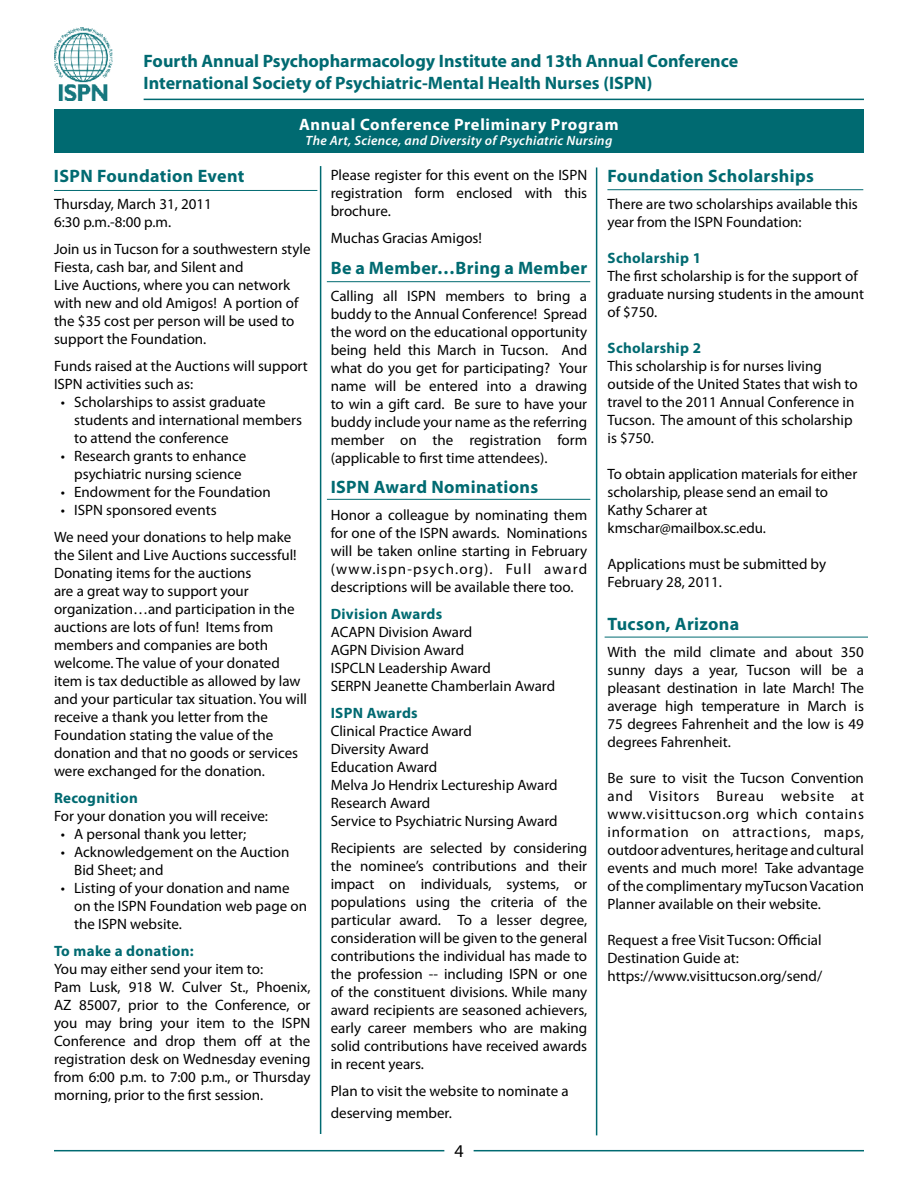
<style>
.page{position:relative;width:918px;height:1188px;background:#fff}
.page>*{position:absolute;margin:0;border:0;box-sizing:border-box;transform-origin:0 0}
.t1{font:700 18px/21.6px "Myriad Pro";color:#006a71}
.t2{font:700 18px "Myriad Pro";letter-spacing:.02em;color:#006a71}
.t3{font:18px "Myriad Pro";color:#000}
.t4{font:700 16.5px "Myriad Pro";letter-spacing:.04em;color:#fff}
.t5{font:15px/18px "Myriad Pro";color:#000}
.t6{font:700 15px "Myriad Pro";letter-spacing:.02em;color:#006a71}
.t7{font:italic 600 13.5px "Myriad Pro";letter-spacing:.02em;color:#fff}
</style>
<div class="page">
<img style="left:54px;top:28px;width:59px;height:73px">
<hr style="left:144px;top:99px;width:720px;height:1px;background:#006a71">
<hr style="left:54px;top:1150px;width:390px;height:1px;background:#006a71">
<hr style="left:474px;top:1150px;width:390px;height:1px;background:#006a71">
<hr style="left:320px;top:166px;width:1px;height:968px;background:#006a71">
<hr style="left:596px;top:167px;width:1px;height:968px;background:#006a71">
<hr style="left:54px;top:190px;width:263px;height:1px;background:#006a71">
<hr style="left:327px;top:281px;width:263px;height:1px;background:#006a71">
<hr style="left:327px;top:499px;width:263px;height:1px;background:#006a71">
<hr style="left:607px;top:189px;width:256px;height:1px;background:#006a71">
<div style="left:54px;top:109px;width:810px;height:44px;background:#006a71"></div>
<hr style="left:605px;top:637px;width:263px;height:1px;background:#006a71">
<p class="t1" style="left:144px;top:50px;width:596px">Fourth Annual Psychopharmacology Institute and 13th Annual Conference<br>International Society of Psychiatric-Mental Health Nurses (ISPN)</p>
<p class="t4" style="left:299px;top:113px;width:321px">Annual Conference Preliminary Program</p>
<p class="t7" style="left:306px;top:131px;width:308px">The Art, Science, and Diversity of Psychiatric Nursing</p>
<p class="t2" style="left:54px;top:164px;width:192px">ISPN Foundation Event</p>
<p class="t5" style="left:54px;top:195px;width:159px">Thursday, March 31, 2011<br>6:30 p.m.-8:00 p.m.</p>
<p class="t5" style="left:54px;top:240px;width:258px">Join us in Tucson for a southwestern style Fiesta, cash bar, and Silent and<br>Live Auctions, where you can network with new and old Amigos! A portion of the $35 cost per person will be used to support the Foundation.</p>
<p class="t5" style="left:54px;top:357px;width:255px">Funds raised at the Auctions will support<br>ISPN activities such as:</p>
<p class="t5" style="left:74px;top:393px;width:229px;text-indent:-14px">• Scholarships to assist graduate students and international members to attend the conference</p>
<p class="t5" style="left:61px;top:447px;width:187px;text-align:center">• Research grants to enhance psychiatric nursing science</p>
<p class="t5" style="left:61px;top:483px;width:212px">• Endowment for the Foundation</p>
<p class="t5" style="left:54px;top:496px;width:239px;line-height:27px;text-indent:7px">• ISPN sponsored events<br>We need your donations to help make</p>
<p class="t5" style="left:54px;top:546px;width:255px">the Silent and Live Auctions successful!<br>Donating items for the auctions<br>are a great way to support your organization…and participation in the auctions are lots of fun! Items from members and companies are both welcome. The value of your donated item is tax deductible as allowed by law and your particular tax situation. You will receive a thank you letter from the Foundation stating the value of the donation and that no goods or services were exchanged for the donation.</p>
<p class="t6" style="left:54px;top:788px;width:85px">Recognition</p>
<p class="t5" style="left:54px;top:807px;width:216px">For your donation you will receive:</p>
<p class="t5" style="left:61px;top:825px;width:187px">• A personal thank you letter;</p>
<p class="t5" style="left:74px;top:843px;width:217px;text-indent:-14px">• Acknowledgement on the Auction<br>Bid Sheet; and</p>
<p class="t5" style="left:74px;top:879px;width:234px;text-indent:-14px">• Listing of your donation and name on the ISPN Foundation web page on the ISPN website.</p>
<p class="t6" style="left:54px;top:941px;width:141px">To make a donation:</p>
<p class="t5" style="left:54px;top:960px;width:258px">You may either send your item to:<br>Pam Lusk, 918 W. Culver St., Phoenix, AZ 85007, prior to the Conference, or you may bring your item to the ISPN Conference and drop them off at the registration desk on Wednesday evening from 6:00 p.m. to 7:00 p.m., or Thursday morning, prior to the first session.</p>
<p class="t5" style="left:331px;top:166px;width:258px;text-align:justify">Please register for this event on the ISPN registration form enclosed with this brochure.</p>
<p class="t5" style="left:331px;top:229px;width:153px">Muchas Gracias Amigos!</p>
<p class="t2" style="left:331px;top:256px;width:258px">Be a Member…Bring a Member</p>
<p class="t5" style="left:331px;top:286px;width:258px;text-align:justify">Calling all ISPN members to bring a buddy to the Annual Conference! Spread the word on the educational opportunity being held this March in Tucson. And what do you get for participating? Your name will be entered into a drawing to win a gift card. Be sure to have your buddy include your name as the referring member on the registration form (applicable to first time attendees).</p>
<p class="t2" style="left:331px;top:475px;width:209px">ISPN Award Nominations</p>
<p class="t5" style="left:331px;top:506px;width:258px;text-align:justify">Honor a colleague by nominating them for one of the ISPN awards. Nominations will be taken online starting in February (www.ispn-psych.org). Full award descriptions will be available there too.</p>
<p class="t6" style="left:331px;top:604px;width:113px">Division Awards</p>
<p class="t5" style="left:331px;top:623px;width:226px">ACAPN Division Award<br>AGPN Division Award<br>ISPCLN Leadership Award<br>SERPN Jeanette Chamberlain Award</p>
<p class="t6" style="left:331px;top:703px;width:89px">ISPN Awards</p>
<p class="t5" style="left:331px;top:722px;width:228px">Clinical Practice Award<br>Diversity Award<br>Education Award<br>Melva Jo Hendrix Lectureship Award<br>Research Award<br>Service to Psychiatric Nursing Award</p>
<p class="t5" style="left:331px;top:839px;width:258px;text-align:justify">Recipients are selected by considering the nominee’s contributions and their impact on individuals, systems, or populations using the criteria of the particular award. To a lesser degree, consideration will be given to the general contributions the individual has made to the profession -- including ISPN or one of the constituent divisions. While many award recipients are seasoned achievers, early career members who are making solid contributions have received awards in recent years.</p>
<p class="t5" style="left:331px;top:1080px;width:239px;line-height:21.6px">Plan to visit the website to nominate a deserving member.</p>
<p class="t3" style="left:454px;top:1140px;width:11px">4</p>
<p class="t2" style="left:608px;top:164px;width:208px">Foundation Scholarships</p>
<p class="t5" style="left:608px;top:195px;width:252px">There are two scholarships available this year from the ISPN Foundation:</p>
<p class="t6" style="left:608px;top:248px;width:95px">Scholarship 1</p>
<p class="t5" style="left:608px;top:267px;width:258px">The first scholarship is for the support of graduate nursing students in the amount of $750.</p>
<p class="t6" style="left:608px;top:338px;width:95px">Scholarship 2</p>
<p class="t5" style="left:608px;top:357px;width:252px">This scholarship is for nurses living outside of the United States that wish to travel to the 2011 Annual Conference in<br>Tucson. The amount of this scholarship is $750.</p>
<p class="t5" style="left:608px;top:465px;width:251px">To obtain application materials for either scholarship, please send an email to<br>Kathy Scharer at kmschar@mailbox.sc.edu.</p>
<p class="t5" style="left:608px;top:555px;width:220px">Applications must be submitted by<br>February 28, 2011.</p>
<p class="t2" style="left:608px;top:613px;width:133px">Tucson, Arizona</p>
<p class="t5" style="left:608px;top:643px;width:258px;text-align:justify">With the mild climate and about 350 sunny days a year, Tucson will be a pleasant destination in late March! The average high temperature in March is 75 degrees Fahrenheit and the low is 49 degrees Fahrenheit.</p>
<p class="t5" style="left:608px;top:769px;width:258px;text-align:justify">Be sure to visit the Tucson Convention and Visitors Bureau website at www.visittucson.org which contains information on attractions, maps, outdoor adventures, heritage and cultural events and much more! Take advantage of the complimentary myTucson Vacation Planner available on their website.</p>
<p class="t5" style="left:608px;top:931px;width:216px">Request a free Visit Tucson: Official<br>Destination Guide at: https://www.visittucson.org/send/</p>
</div>
